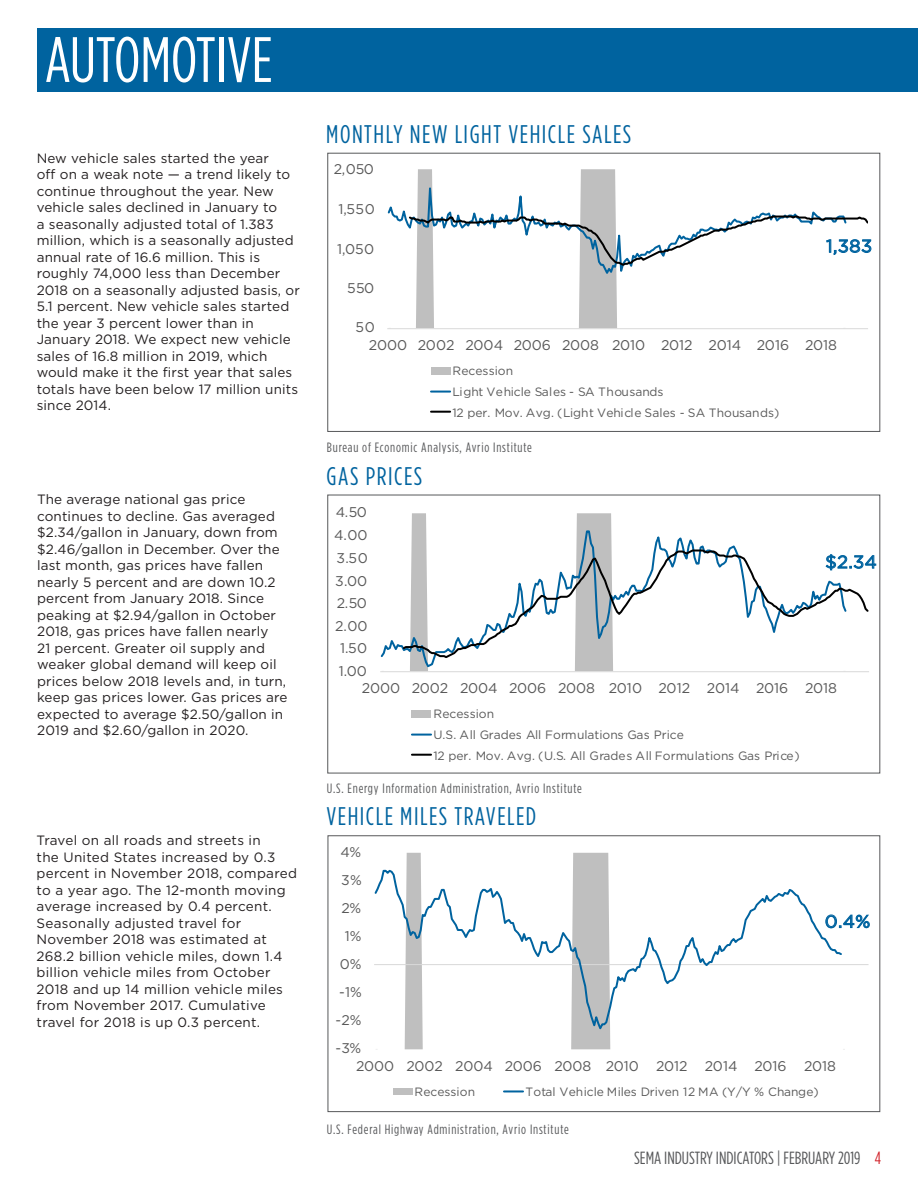
<style>
.page{position:relative;width:918px;height:1188px;background:#fff}
.page>*{position:absolute;margin:0;border:0;box-sizing:border-box;transform-origin:0 0}
.t1{font:63.9px "Gotham Condensed";color:#fff}
.t2{font:25.5px "Gotham Condensed";letter-spacing:.06em;color:#00639f}
.t3{font:17.7px "Gotham Condensed";color:#57585a}
.t4{font:17.7px "Gotham";color:#00639f}
.t5{font:14.1px "Gotham";color:#595959}
.t6{font:13.5px/16.5px "Gotham";letter-spacing:.01em;color:#231f20}
.t7{font:13.5px "Gotham Condensed";letter-spacing:.06em;color:#57585a}
.t8{font:12px/20.5px "Gotham";color:#595959}
.s1{color:#d1232a}
</style>
<div class="page">
<svg style="left:404px;top:853px;width:207px;height:196px"></svg>
<hr style="left:374px;top:964px;width:495px;height:1px;background:#d9d9d9">
<svg style="left:374px;top:868px;width:468px;height:165px"></svg>
<svg style="left:825px;top:914px;width:45px;height:15px"></svg>
<div style="left:394px;top:1088px;width:19px;height:6px;background:#bfbfbf"></div>
<svg style="left:504px;top:1090px;width:19px;height:2px"></svg>
<svg style="left:410px;top:513px;width:203px;height:158px"></svg>
<hr style="left:380px;top:671px;width:489px;height:1px;background:#d9d9d9">
<svg style="left:380px;top:529px;width:356px;height:140px"></svg>
<svg style="left:869px;top:555px;width:8px;height:14px"></svg>
<svg style="left:401px;top:548px;width:468px;height:111px"></svg>
<div style="left:412px;top:710px;width:19px;height:7px;background:#bfbfbf"></div>
<svg style="left:412px;top:734px;width:19px;height:2px"></svg>
<svg style="left:412px;top:754px;width:19px;height:2px"></svg>
<svg style="left:416px;top:283px;width:201px;height:45px"></svg>
<hr style="left:387px;top:328px;width:481px;height:1px;background:#d9d9d9">
<svg style="left:387px;top:169px;width:430px;height:114px"></svg>
<svg style="left:407px;top:215px;width:465px;height:53px"></svg>
<div style="left:431px;top:367px;width:19px;height:7px;background:#bfbfbf"></div>
<svg style="left:431px;top:391px;width:19px;height:2px"></svg>
<svg style="left:431px;top:411px;width:19px;height:2px"></svg>
<div style="left:37px;top:28px;width:881px;height:63px;background:#00639f"></div>
<div style="left:327px;top:153px;width:553px;height:279px;border:1px solid #57585a"></div>
<div style="left:327px;top:495px;width:553px;height:278px;border:1px solid #57585a"></div>
<div style="left:328px;top:835px;width:552px;height:277px;border:1px solid #57585a"></div>
<p class="t1" style="left:45px;top:23px;width:229px">AUTOMOTIVE</p>
<p class="t6" style="left:37px;top:150px;width:265px">New vehicle sales started the year<br>off on a weak note — a trend likely to continue throughout the year. New vehicle sales declined in January to<br>a seasonally adjusted total of 1.383 million, which is a seasonally adjusted annual rate of 16.6 million. This is roughly 74,000 less than December 2018 on a seasonally adjusted basis, or 5.1 percent. New vehicle sales started the year 3 percent lower than in January 2018. We expect new vehicle sales of 16.8 million in 2019, which would make it the first year that sales totals have been below 17 million units since 2014.</p>
<p class="t6" style="left:37px;top:491px;width:252px">The average national gas price continues to decline. Gas averaged $2.34/gallon in January, down from $2.46/gallon in December. Over the last month, gas prices have fallen nearly 5 percent and are down 10.2 percent from January 2018. Since peaking at $2.94/gallon in October 2018, gas prices have fallen nearly<br>21 percent. Greater oil supply and weaker global demand will keep oil prices below 2018 levels and, in turn, keep gas prices lower. Gas prices are expected to average $2.50/gallon in 2019 and $2.60/gallon in 2020.</p>
<p class="t6" style="left:37px;top:832px;width:262px">Travel on all roads and streets in<br>the United States increased by 0.3 percent in November 2018, compared to a year ago. The 12-month moving average increased by 0.4 percent.<br>Seasonally adjusted travel for November 2018 was estimated at 268.2 billion vehicle miles, down 1.4 billion vehicle miles from October 2018 and up 14 million vehicle miles from November 2017. Cumulative travel for 2018 is up 0.3 percent.</p>
<p class="t2" style="left:326px;top:120px;width:307px">MONTHLY NEW LIGHT VEHICLE SALES</p>
<p class="t5" style="left:334px;top:160px;width:42px">2,050</p>
<p class="t5" style="left:339px;top:199px;width:38px">1,550</p>
<p class="t5" style="left:337px;top:240px;width:39px">1,050</p>
<p class="t5" style="left:347px;top:279px;width:29px">550</p>
<p class="t5" style="left:356px;top:318px;width:21px">50</p>
<p class="t4" style="left:826px;top:235px;width:47px">1,383</p>
<p class="t5" style="left:369px;top:336px;width:470px">2000 2002 2004 2006 2008 2010 2012 2014 2016 2018</p>
<p class="t8" style="left:452px;top:361px;width:329px">Recession<br>Light Vehicle Sales - SA Thousands<br>12 per. Mov. Avg. (Light Vehicle Sales - SA Thousands)</p>
<p class="t7" style="left:327px;top:440px;width:207px">Bureau of Economic Analysis, Avrio Institute</p>
<p class="t2" style="left:327px;top:461px;width:97px">GAS PRICES</p>
<p class="t5" style="left:336px;top:503px;width:33px">4.50</p>
<p class="t5" style="left:334px;top:526px;width:35px">4.00</p>
<p class="t5" style="left:337px;top:549px;width:33px">3.50</p>
<p class="t5" style="left:335px;top:572px;width:34px">3.00</p>
<p class="t5" style="left:337px;top:594px;width:32px">2.50</p>
<p class="t5" style="left:335px;top:617px;width:34px">2.00</p>
<p class="t5" style="left:340px;top:639px;width:29px">1.50</p>
<p class="t5" style="left:339px;top:662px;width:30px">1.00</p>
<p class="t4" style="left:825px;top:551px;width:53px">$2.34</p>
<p class="t5" style="left:362px;top:679px;width:477px">2000 2002 2004 2006 2008 2010 2012 2014 2016 2018</p>
<p class="t8" style="left:433px;top:704px;width:368px">Recession<br>U.S. All Grades All Formulations Gas Price<br>12 per. Mov. Avg. (U.S. All Grades All Formulations Gas Price)</p>
<p class="t7" style="left:327px;top:780px;width:257px">U.S. Energy Information Administration, Avrio Institute</p>
<p class="t2" style="left:326px;top:801px;width:211px">VEHICLE MILES TRAVELED</p>
<p class="t5" style="left:340px;top:843px;width:22px">4%</p>
<p class="t5" style="left:341px;top:871px;width:22px">3%</p>
<p class="t5" style="left:341px;top:899px;width:21px">2%</p>
<p class="t5" style="left:345px;top:927px;width:18px">1%</p>
<p class="t5" style="left:340px;top:955px;width:23px">0%</p>
<p class="t5" style="left:339px;top:983px;width:24px">-1%</p>
<p class="t5" style="left:336px;top:1011px;width:27px">-2%</p>
<p class="t5" style="left:335px;top:1039px;width:27px">-3%</p>
<p class="t4" style="left:825px;top:910px;width:47px">0.4%</p>
<p class="t5" style="left:356px;top:1057px;width:481px">2000 2002 2004 2006 2008 2010 2012 2014 2016 2018</p>
<p class="t8" style="left:415px;top:1082px;width:62px">Recession</p>
<p class="t8" style="left:526px;top:1082px;width:295px">Total Vehicle Miles Driven 12 MA (Y/Y % Change)</p>
<p class="t7" style="left:327px;top:1122px;width:243px">U.S. Federal Highway Administration, Avrio Institute</p>
<h3 class="t3" style="left:634px;top:1148px;width:249px">SEMA INDUSTRY INDICATORS | FEBRUARY 2019 <span class="s1">4</span></h3>
</div>
